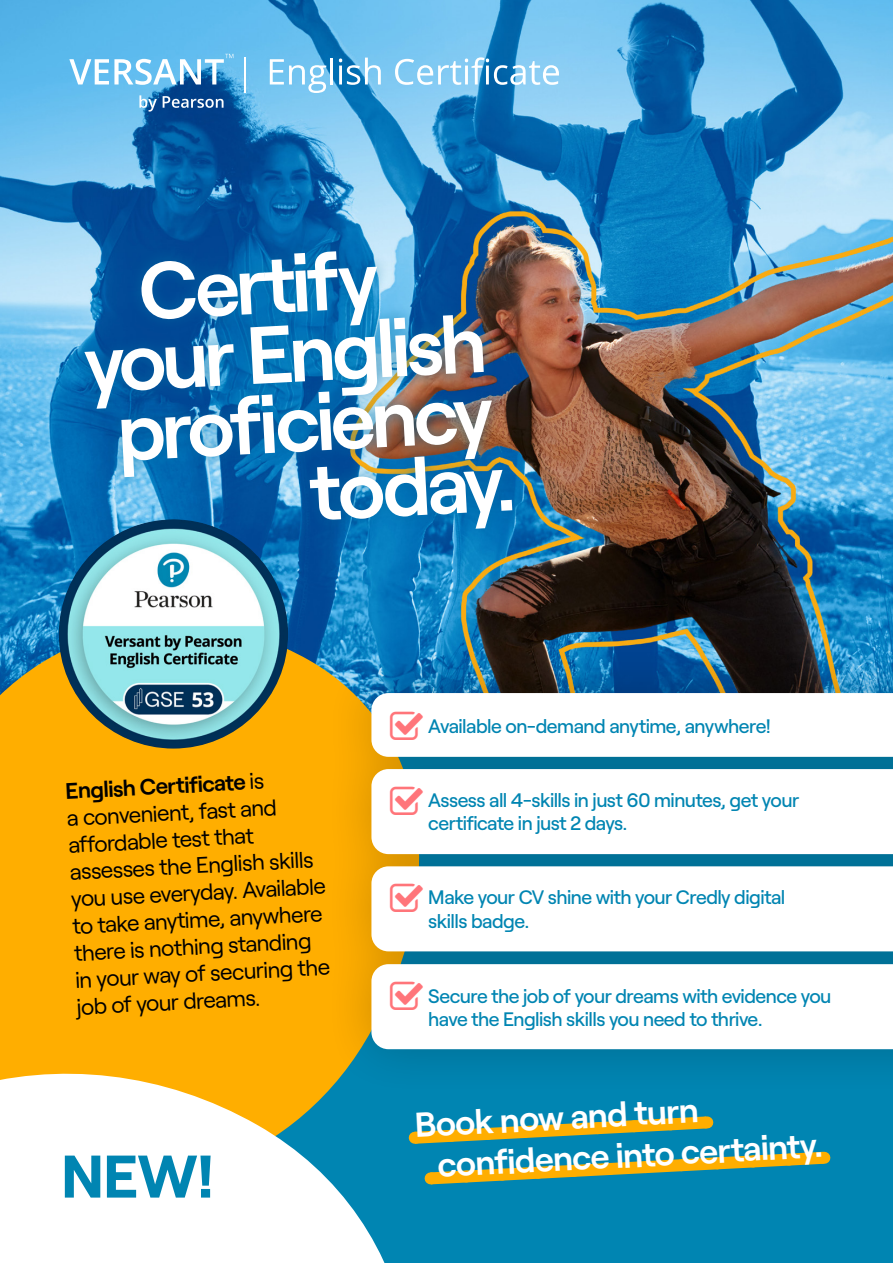
<style>
.page{position:relative;width:893px;height:1263px;background:#fff}
.page>*{position:absolute;margin:0;border:0;box-sizing:border-box;transform-origin:0 0}
.t1{font:600 81px "Roobert";color:#fff}
.t2{font:700 60px "Roobert";color:#0085b2}
.t3{font:600 34.5px "Roobert";color:#fff}
.t4{font:22.5px/27px "Roobert";color:#000}
.t5{font:500 19.5px/23.4px "Roobert";letter-spacing:-.03em;color:#0085b2}
.s1{font-weight:600}
</style>
<div class="page">
<img style="left:0;top:0;width:893px;height:645px">
<div style="left:0;top:748px;width:893px;height:515px;background:#0085b2"></div>
<svg style="left:0;top:586px;width:454px;height:433px;fill:#ffae00"></svg>
<svg style="left:0;top:1019px;width:385px;height:244px;fill:#fff"></svg>
<svg style="left:270px;top:59px;width:56px;height:34px"></svg>
<hr style="left:330px;top:58px;width:3px;height:26px;background:#fff">
<svg style="left:339px;top:58px;width:42px;height:27px"></svg>
<svg style="left:395px;top:57px;width:164px;height:28px"></svg>
<svg style="left:139px;top:95px;width:18px;height:17px"></svg>
<svg style="left:163px;top:96px;width:61px;height:12px"></svg>
<svg style="left:69px;top:54px;width:164px;height:31px"></svg>
<hr style="left:244px;top:58px;width:2px;height:35px;background:#fff">
<div style="left:324px;top:645px;width:569px;height:452px;background:#000;opacity:.2"></div>
<div style="left:72px;top:238px;width:454px;height:304px;background:#0073a7;opacity:.6"></div>
<svg style="left:408px;top:1116px;width:423px;height:69px"></svg>
<img style="left:59px;top:519px;width:229px;height:229px;border-radius:115px">
<div style="left:371px;top:964px;width:522px;height:85px;background:#fff"></div>
<div style="left:371px;top:866px;width:522px;height:85px;background:#fff"></div>
<div style="left:371px;top:769px;width:522px;height:85px;background:#fff"></div>
<svg style="left:371px;top:693px;width:522px;height:64px"></svg>
<h1 class="t1" style="left:135px;top:229px;width:242px;rotate:-3deg">Certify</h1>
<h1 class="t1" style="left:81px;top:302px;width:404px;rotate:-3deg">your English</h1>
<h1 class="t1" style="left:114px;top:370px;width:378px;rotate:-3deg">proficiency</h1>
<h1 class="t1" style="left:306px;top:430px;width:208px;rotate:-3deg">today.</h1>
<p class="t4" style="left:65px;top:776px;width:257px;rotate:-3deg"><span class="s1">English Certificate</span> is<br>a convenient, fast and affordable test that assesses the English skills you use everyday. Available to take anytime, anywhere there is nothing standing in your way of securing the job of your dreams.</p>
<h2 class="t2" style="left:61px;top:1130px;width:155px">NEW!</h2>
<p class="t5" style="left:428px;top:713px;width:344px">Available on-demand anytime, anywhere!</p>
<p class="t5" style="left:428px;top:787px;width:372px">Assess all 4-skills in just 60 minutes, get your certificate in just 2 days.</p>
<p class="t5" style="left:428px;top:884px;width:358px">Make your CV shine with your Credly digital skills badge.</p>
<p class="t5" style="left:428px;top:982px;width:405px">Secure the job of your dreams with evidence you have the English skills you need to thrive.</p>
<h3 class="t3" style="left:413px;top:1098px;width:286px;rotate:-3deg">Book now and turn</h3>
<h3 class="t3" style="left:436px;top:1138px;width:387px;rotate:-3deg">confidence into certainty.</h3>
</div>
